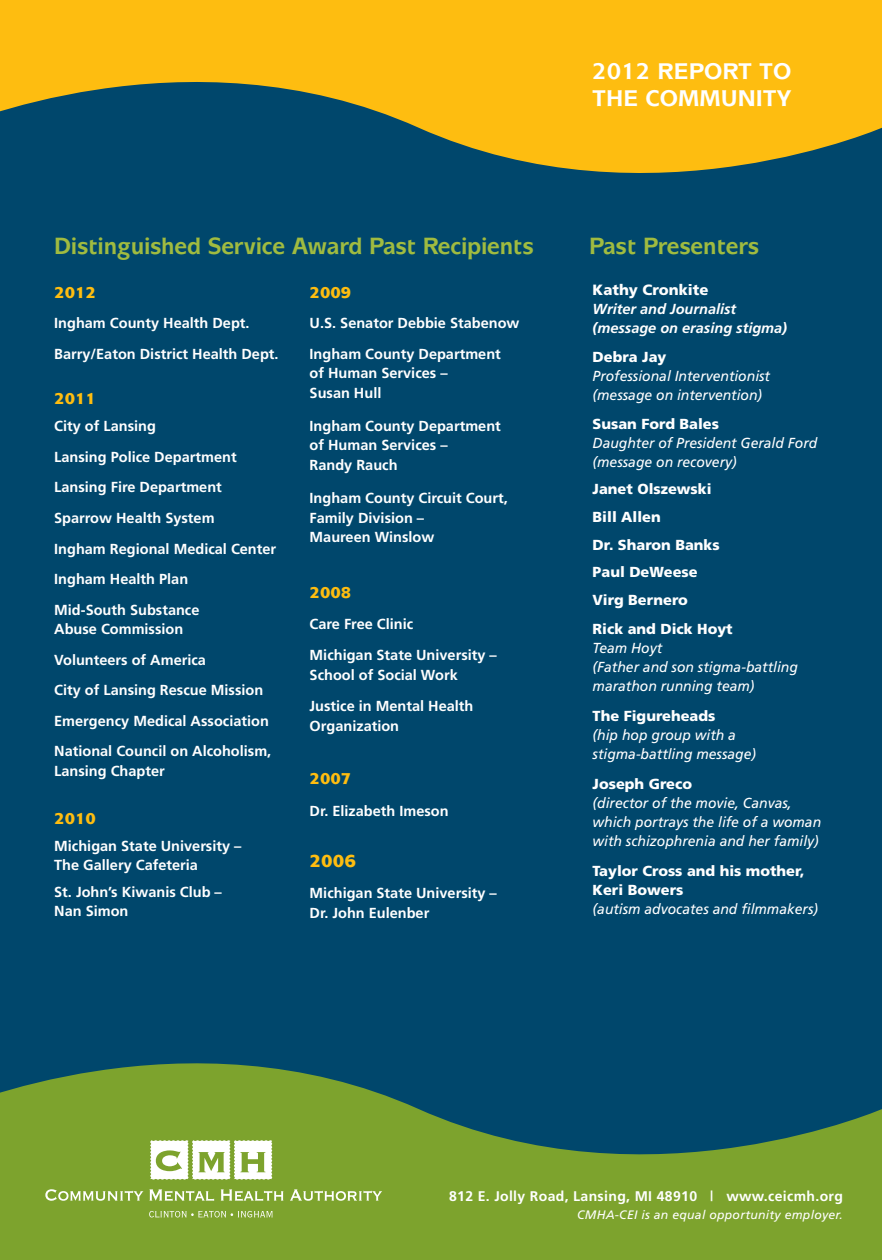
<style>
.page{position:relative;width:882px;height:1260px;background:#00476c}
.page>*{position:absolute;margin:0;border:0;box-sizing:border-box;transform-origin:0 0}
.t1{font:700 23.62px "Mixage IT Cby BT";letter-spacing:-.01em;color:#a0bb40;scale:.95 1}
.t2{font:700 22.75px/27.3px "Mixage IT Cby BT";color:#fff}
.t3{font:900 17.5px "Mixage IT Cby BT";color:#febd10}
.t4{font:900 15.75px "Mixage IT Cby BT";color:#febd10}
.t5{font:900 14.88px "Frutiger";color:#fff}
.t6{font:700 14.53px/30.6px "Frutiger";color:#fff}
.t7{font:italic 14.53px/18.9px "Frutiger";color:#fff;scale:.96 1}
.t8{font:900 14.53px/28px "Frutiger";color:#fff}
.t9{font:italic 700 14.53px/18.9px "Frutiger";color:#fff}
.t10{font:700 14px "Frutiger";letter-spacing:.025em;color:#fff}
.t11{font:italic 12.25px "Frutiger";letter-spacing:.02em;color:#fff}
</style>
<div class="page">
<svg style="left:0;top:1063px;width:882px;height:197px;fill:#7da32d"></svg>
<svg style="left:0;top:0;width:882px;height:173px;fill:#febd10"></svg>
<svg style="left:45px;top:1189px;width:98px;height:12px"></svg>
<svg style="left:149px;top:1189px;width:65px;height:12px"></svg>
<svg style="left:221px;top:1189px;width:62px;height:12px"></svg>
<svg style="left:290px;top:1189px;width:92px;height:12px"></svg>
<svg style="left:149px;top:1211px;width:124px;height:7px"></svg>
<svg style="left:150px;top:1140px;width:122px;height:40px;background:#d7e3bf"></svg>
<h1 class="t1" style="left:54px;top:232px;width:506px">Distinguished Service Award Past Recipients</h1>
<p class="t4" style="left:54px;top:282px;width:43px">2012</p>
<p class="t6" style="left:54px;top:308px;width:226px">Ingham County Health Dept.<br>Barry/Eaton District Health Dept.</p>
<p class="t4" style="left:54px;top:389px;width:43px">2011</p>
<p class="t6" style="left:54px;top:411px;width:223px">City of Lansing<br>Lansing Police Department<br>Lansing Fire Department<br>Sparrow Health System<br>Ingham Regional Medical Center<br>Ingham Health Plan<br>Mid-South Substance</p>
<p class="t6" style="left:54px;top:614px;width:219px">Abuse Commission<br>Volunteers of America<br>City of Lansing Rescue Mission<br>Emergency Medical Association<br>National Council on Alcoholism,</p>
<p class="t6" style="left:54px;top:755px;width:112px">Lansing Chapter</p>
<p class="t4" style="left:54px;top:809px;width:43px">2010</p>
<p class="t6" style="left:54px;top:836px;width:189px;line-height:19.2px">Michigan State University –<br>The Gallery Cafeteria</p>
<p class="t6" style="left:54px;top:882px;width:169px;line-height:19.2px">St. John’s Kiwanis Club –<br>Nan Simon</p>
<p class="t4" style="left:310px;top:282px;width:43px">2009</p>
<p class="t6" style="left:310px;top:308px;width:211px">U.S. Senator Debbie Stabenow<br>Ingham County Department</p>
<p class="t6" style="left:310px;top:363px;width:140px;line-height:19.4px">of Human Services –<br>Susan Hull</p>
<p class="t6" style="left:310px;top:416px;width:193px;line-height:19.4px">Ingham County Department of Human Services –<br>Randy Rauch</p>
<p class="t6" style="left:310px;top:488px;width:200px;line-height:19.4px">Ingham County Circuit Court,<br>Family Division –<br>Maureen Winslow</p>
<p class="t4" style="left:310px;top:583px;width:43px">2008</p>
<p class="t6" style="left:310px;top:608px;width:189px;line-height:31.2px">Care Free Clinic<br>Michigan State University –</p>
<p class="t6" style="left:310px;top:659px;width:165px;line-height:31.2px">School of Social Work<br>Justice in Mental Health</p>
<p class="t6" style="left:310px;top:710px;width:91px">Organization</p>
<p class="t4" style="left:310px;top:769px;width:43px">2007</p>
<p class="t6" style="left:310px;top:795px;width:141px">Dr. Elizabeth Imeson</p>
<p class="t3" style="left:310px;top:850px;width:48px">2006</p>
<p class="t6" style="left:310px;top:883px;width:189px;line-height:19.8px">Michigan State University –<br>Dr. John Eulenber</p>
<h2 class="t2" style="left:592px;top:58px;width:201px">2012 REPORT TO<br>THE COMMUNITY</h2>
<h1 class="t1" style="left:589px;top:232px;width:181px">Past Presenters</h1>
<p class="t5" style="left:593px;top:281px;width:117px">Kathy Cronkite</p>
<p class="t9" style="left:593px;top:299px;width:196px">Writer and Journalist (message on erasing stigma)</p>
<p class="t8" style="left:593px;top:343px;width:75px">Debra Jay</p>
<p class="t7" style="left:593px;top:366px;width:186px">Professional Interventionist (message on intervention)</p>
<p class="t8" style="left:593px;top:409px;width:128px">Susan Ford Bales</p>
<p class="t7" style="left:593px;top:433px;width:236px">Daughter of President Gerald Ford (message on recovery)</p>
<p class="t8" style="left:593px;top:475px;width:142px">Janet Olszewski<br>Bill Allen<br>Dr. Sharon Banks<br>Paul DeWeese<br>Virg Bernero<br>Rick and Dick Hoyt</p>
<p class="t7" style="left:593px;top:638px;width:215px">Team Hoyt<br>(Father and son stigma-battling marathon running team)</p>
<p class="t8" style="left:593px;top:702px;width:124px">The Figureheads</p>
<p class="t7" style="left:593px;top:725px;width:172px">(hip hop group with a stigma-battling message)</p>
<p class="t8" style="left:593px;top:770px;width:101px">Joseph Greco</p>
<p class="t7" style="left:593px;top:793px;width:240px">(director of the movie, Canvas, which portrays the life of a woman with schizophrenia and her family)</p>
<p class="t8" style="left:593px;top:861px;width:214px;line-height:18.9px">Taylor Cross and his mother,<br>Keri Bowers</p>
<p class="t7" style="left:593px;top:899px;width:236px">(autism advocates and filmmakers)</p>
<p class="t10" style="left:449px;top:1188px;width:395px">812 E. Jolly Road, Lansing, MI 48910 | www.ceicmh.org</p>
<p class="t11" style="left:577px;top:1207px;width:267px">CMHA-CEI is an equal opportunity employer.</p>
</div>
